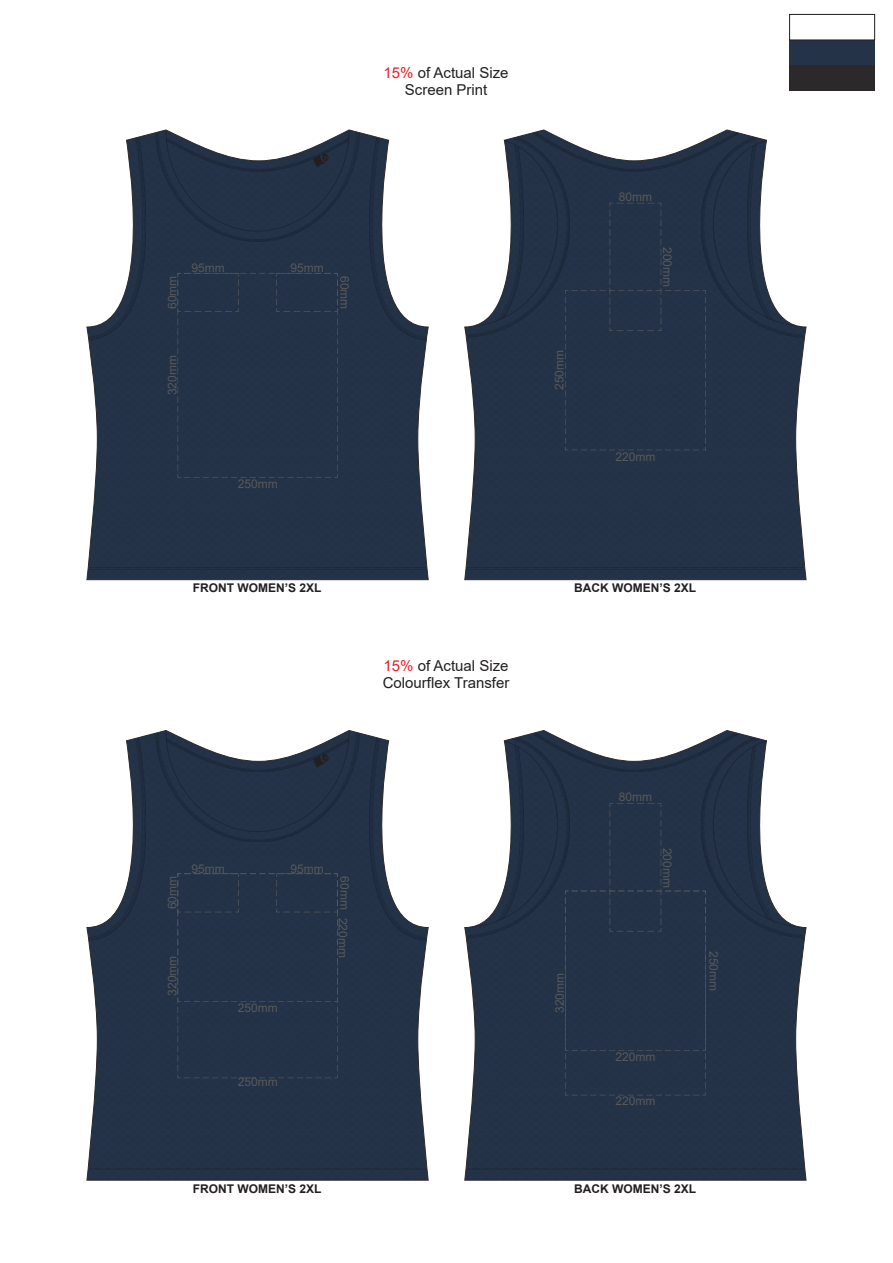
<style>
.page{position:relative;width:893px;height:1263px;background:#fff}
.page>*{position:absolute;margin:0;border:0;box-sizing:border-box;transform-origin:0 0}
.t1{font:15px/16.8px "Arial";color:#231f20;text-align:center}
.t2{font:12px "Arial";color:#58595b}
.t3{font:700 12px "Arial";color:#231f20}
.s1{color:#ed1c24}
</style>
<div class="page">
<div style="left:465px;top:450px;width:341px;height:130px;background:#233247"></div>
<svg style="left:87px;top:130px;width:341px;height:450px"></svg>
<div style="left:177px;top:273px;width:161px;height:205px;background:#233247"></div>
<svg style="left:465px;top:130px;width:341px;height:320px"></svg>
<div style="left:465px;top:1095px;width:341px;height:85px;background:#233247"></div>
<svg style="left:87px;top:730px;width:341px;height:450px"></svg>
<svg style="left:465px;top:730px;width:341px;height:365px"></svg>
<div style="left:177px;top:873px;width:161px;height:205px;background:#233247"></div>
<div style="left:790px;top:40px;width:85px;height:25px;background:#243348"></div>
<div style="left:790px;top:65px;width:85px;height:25px;background:#2c292a"></div>
<div style="left:789px;top:14px;width:86px;height:26px;background:#fff;border:1px solid #231f20"></div>
<p class="t1" style="left:384px;top:64px;width:127px"><span class="s1">15%</span> of Actual Size<br>Screen Print</p>
<p class="t2" style="left:192px;top:259px;width:35px">95mm</p>
<p class="t2" style="left:290px;top:259px;width:35px">95mm</p>
<p class="t2" style="left:164px;top:309px;width:35px;rotate:-90deg">60mm</p>
<p class="t2" style="left:353px;top:276px;width:35px;rotate:90deg">60mm</p>
<p class="t2" style="left:164px;top:395px;width:42px;rotate:-90deg">320mm</p>
<p class="t2" style="left:238px;top:475px;width:42px">250mm</p>
<p class="t3" style="left:193px;top:579px;width:130px">FRONT WOMEN’S 2XL</p>
<p class="t1" style="left:383px;top:657px;width:128px;text-align:left"><span class="s1">15%</span> of Actual Size<br>Colourflex Transfer</p>
<p class="t2" style="left:192px;top:860px;width:35px">95mm</p>
<p class="t2" style="left:290px;top:860px;width:35px">95mm</p>
<p class="t2" style="left:164px;top:909px;width:35px;rotate:-90deg">60mm</p>
<p class="t2" style="left:353px;top:876px;width:35px;rotate:90deg">60mm</p>
<p class="t2" style="left:164px;top:996px;width:42px;rotate:-90deg">320mm</p>
<p class="t2" style="left:238px;top:999px;width:42px">250mm</p>
<p class="t2" style="left:238px;top:1073px;width:42px">250mm</p>
<p class="t2" style="left:351px;top:918px;width:42px;rotate:90deg">220mm</p>
<p class="t3" style="left:193px;top:1180px;width:130px">FRONT WOMEN’S 2XL</p>
<p class="t2" style="left:551px;top:390px;width:42px;rotate:-90deg">250mm</p>
<p class="t2" style="left:619px;top:188px;width:35px">80mm</p>
<p class="t2" style="left:676px;top:247px;width:42px;rotate:90deg">200mm</p>
<p class="t2" style="left:616px;top:448px;width:42px">220mm</p>
<p class="t3" style="left:574px;top:579px;width:124px">BACK WOMEN’S 2XL</p>
<p class="t2" style="left:551px;top:1013px;width:42px;rotate:-90deg">320mm</p>
<p class="t2" style="left:619px;top:789px;width:35px">80mm</p>
<p class="t2" style="left:676px;top:848px;width:42px;rotate:90deg">200mm</p>
<p class="t2" style="left:616px;top:1048px;width:42px">220mm</p>
<p class="t2" style="left:616px;top:1092px;width:42px">220mm</p>
<p class="t2" style="left:722px;top:951px;width:42px;rotate:90deg">250mm</p>
<p class="t3" style="left:574px;top:1180px;width:124px">BACK WOMEN’S 2XL</p>
</div>
